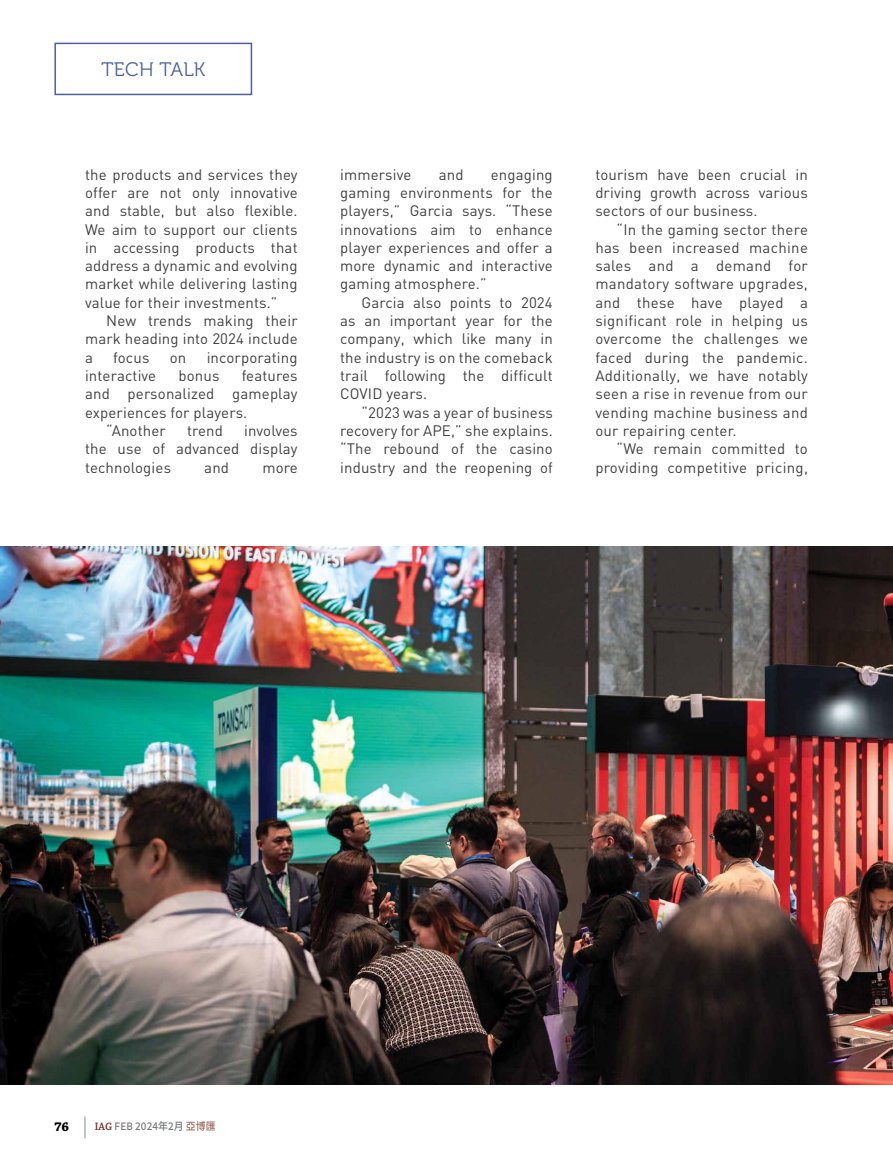
<style>
.page{position:relative;width:893px;height:1170px;background:#fff}
.page>*{position:absolute;margin:0;border:0;box-sizing:border-box;transform-origin:0 0}
.t1{font:19.5px "Museo 300";letter-spacing:.02em;color:#4b609f}
.t2{font:15px/18.3px "DIN";letter-spacing:.01em;color:#404042;text-align:justify}
.t3{font:700 13.5px "Chaparral Pro";color:#000}
.t4{font:500 10.5px "Source Han Sans TW";color:#76787a;scale:.95 1}
.s1{font-family:"Chaparral Pro";font-weight:600;font-size:11.25px;color:#7b2e2c}
.s2{font-family:"DIN"}
.s3{color:#a1675e}
</style>
<div class="page">
<svg style="left:85px;top:1116px;width:1px;height:22px"></svg>
<img style="left:0;top:546px;width:893px;height:538px">
<div style="left:54px;top:43px;width:198px;height:52px;background:#fff;border:2px solid #4b609f"></div>
<h1 class="t1" style="left:101px;top:59px;width:105px">TECH TALK</h1>
<p class="t2" style="left:85px;top:165px;width:214px">the products and services they offer are not only innovative and stable, but also flexible.<br>We aim to support our clients in accessing products that address a dynamic and evolving market while delivering lasting value for their investments.”</p>
<p class="t2" style="left:85px;top:311px;width:214px;text-indent:21px">New trends making their mark heading into 2024 include a</p>
<p class="t2" style="left:113px;top:348px;width:38px">focus</p>
<p class="t2" style="left:170px;top:348px;width:18px">on</p>
<p class="t2" style="left:207px;top:348px;width:92px">incorporating</p>
<p class="t2" style="left:85px;top:366px;width:73px">interactive</p>
<p class="t2" style="left:178px;top:366px;width:43px">bonus</p>
<p class="t2" style="left:242px;top:366px;width:57px">features</p>
<p class="t2" style="left:85px;top:384px;width:214px">and personalized gameplay</p>
<p class="t2" style="left:85px;top:403px;width:164px">experiences for players.</p>
<p class="t2" style="left:106px;top:421px;width:61px">“Another</p>
<p class="t2" style="left:187px;top:421px;width:37px">trend</p>
<p class="t2" style="left:85px;top:421px;width:214px;text-indent:159px">involves the use of advanced display technologies</p>
<p class="t2" style="left:204px;top:457px;width:26px">and</p>
<p class="t2" style="left:262px;top:457px;width:37px">more</p>
<p class="t2" style="left:340px;top:165px;width:214px;text-indent:151px">engaging gaming environments for the players,” Garcia says. “These innovations aim to enhance player experiences and offer a more dynamic and interactive gaming atmosphere.”</p>
<p class="t2" style="left:340px;top:293px;width:214px;text-indent:21px">Garcia also points to 2024 as an important year for the company, which like many in the industry is on the comeback trail following the difficult COVID years.</p>
<p class="t2" style="left:340px;top:403px;width:214px;text-indent:21px">“2023 was a year of business recovery for APE,” she explains. “The rebound of the casino industry and the reopening of</p>
<p class="t2" style="left:340px;top:165px;width:73px">immersive</p>
<p class="t2" style="left:439px;top:165px;width:26px">and</p>
<p class="t2" style="left:595px;top:165px;width:214px">tourism have been crucial in driving growth across various sectors of our business.</p>
<p class="t2" style="left:595px;top:220px;width:214px;text-indent:21px">“In the gaming sector there has been increased machine sales and a demand for mandatory software upgrades, and these have played a significant role in helping us overcome the challenges we faced during the pandemic.<br>Additionally, we have notably seen a rise in revenue from our vending machine business and our repairing center.</p>
<p class="t2" style="left:595px;top:439px;width:214px;text-align:right">“We remain committed to providing competitive pricing,</p>
<p class="t3" style="left:54px;top:1118px;width:17px">76</p>
<p class="t4" style="left:95px;top:1120px;width:129px"><span class="s1">IAG</span> <span class="s2">FEB</span> 2024年2月 <span class="s3">亞博匯</span></p>
</div>
